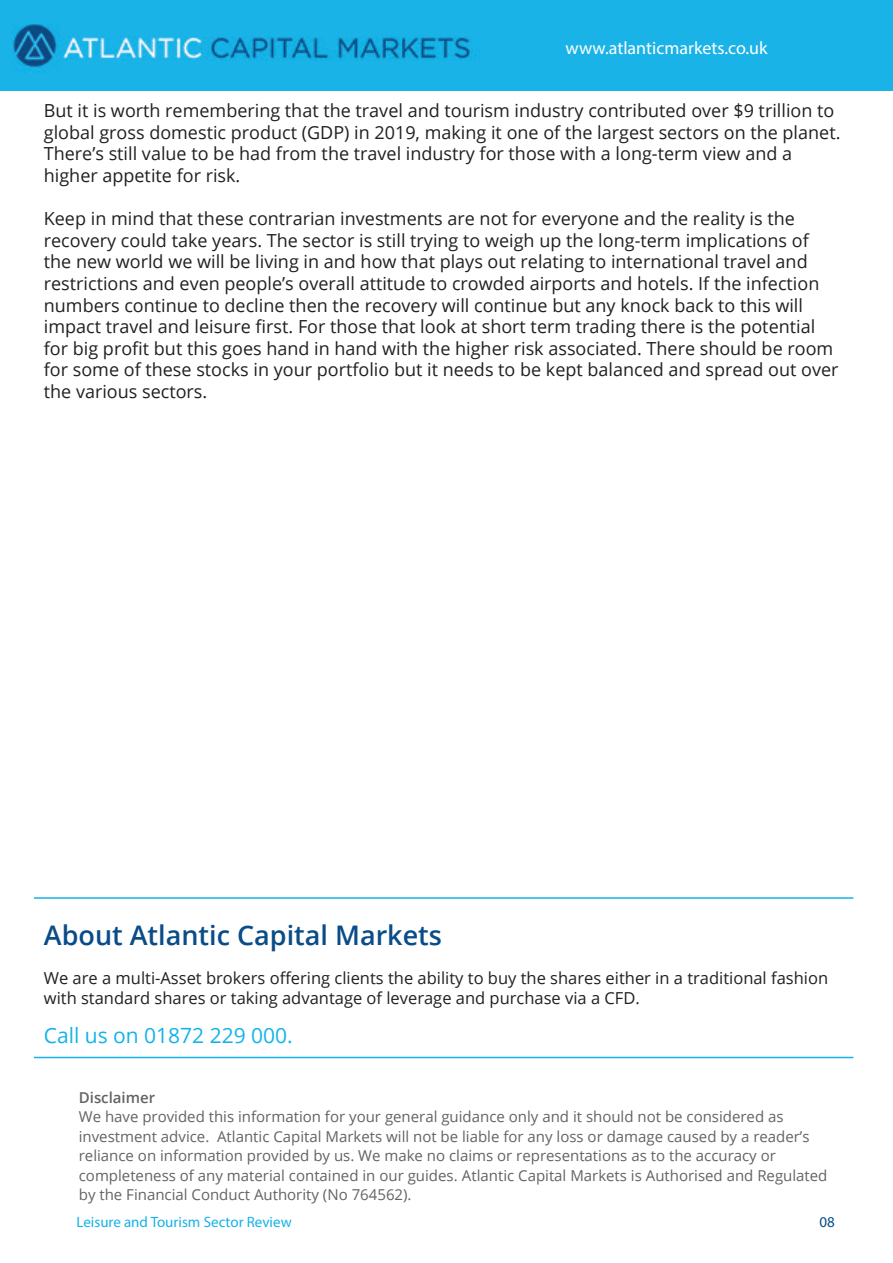
<style>
.page{position:relative;width:893px;height:1263px;background:#fff}
.page>*{position:absolute;margin:0;border:0;box-sizing:border-box;transform-origin:0 0}
.t1{font:600 27px "Open Sans";color:#094c88}
.t2{font:21px "Open Sans";color:#13b3e9}
.t3{font:18px/21.6px "Open Sans";color:#231f20}
.t4{font:18px "Myriad Pro";color:#fff}
.t5{font:16.5px/19.5px "Open Sans";color:#231f20}
.t6{font:15px/19.5px "Open Sans";color:#636366}
.t7{font:15px "Myriad Pro";color:#13b3e9}
.t8{font:600 15px "Open Sans";color:#636366}
.t9{font:15px "Myriad Pro";color:#094c88}
</style>
<div class="page">
<img style="left:0;top:0;width:893px;height:90px">
<hr style="left:34px;top:1057px;width:819px;height:1px;background:#13b3e9">
<hr style="left:34px;top:897px;width:819px;height:2px;background:#13b3e9">
<p class="t4" style="left:566px;top:36px;width:204px">www.atlanticmarkets.co.uk</p>
<p class="t3" style="left:44px;top:99px;width:798px">But it is worth remembering that the travel and tourism industry contributed over $9 trillion to global gross domestic product (GDP) in 2019, making it one of the largest sectors on the planet.<br>There’s still value to be had from the travel industry for those with a long-term view and a higher appetite for risk.</p>
<p class="t3" style="left:44px;top:207px;width:796px">Keep in mind that these contrarian investments are not for everyone and the reality is the recovery could take years. The sector is still trying to weigh up the long-term implications of the new world we will be living in and how that plays out relating to international travel and restrictions and even people’s overall attitude to crowded airports and hotels. If the infection numbers continue to decline then the recovery will continue but any knock back to this will impact travel and leisure first. For those that look at short term trading there is the potential for big profit but this goes hand in hand with the higher risk associated. There should be room for some of these stocks in your portfolio but it needs to be kept balanced and spread out over the various sectors.</p>
<h1 class="t1" style="left:44px;top:917px;width:400px">About Atlantic Capital Markets</h1>
<p class="t5" style="left:44px;top:968px;width:786px">We are a multi-Asset brokers offering clients the ability to buy the shares either in a traditional fashion with standard shares or taking advantage of leverage and purchase via a CFD.</p>
<p class="t2" style="left:44px;top:1020px;width:251px">Call us on 01872 229 000.</p>
<p class="t8" style="left:79px;top:1087px;width:78px">Disclaimer</p>
<p class="t6" style="left:79px;top:1107px;width:750px">We have provided this information for your general guidance only and it should not be considered as investment advice. Atlantic Capital Markets will not be liable for any loss or damage caused by a reader’s reliance on information provided by us. We make no claims or representations as to the accuracy or completeness of any material contained in our guides. Atlantic Capital Markets is Authorised and Regulated by the Financial Conduct Authority (No 764562).</p>
<p class="t7" style="left:77px;top:1213px;width:217px">Leisure and Tourism Sector Review</p>
<p class="t9" style="left:819px;top:1213px;width:17px">08</p>
</div>
